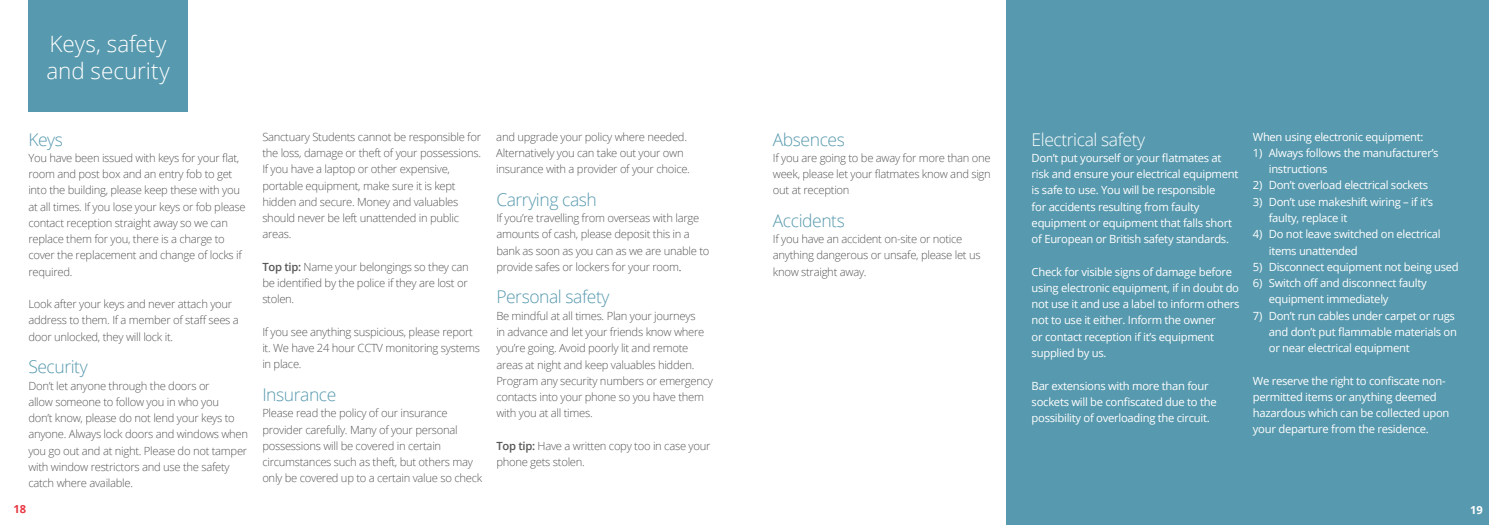
<style>
.page{position:relative;width:1489px;height:525px;background:#fff}
.page>*{position:absolute;margin:0;border:0;box-sizing:border-box;transform-origin:0 0}
.t1{font:300 22.5px/27px "Open Sans";color:#fff}
.t2{font:300 17.5px "Open Sans";letter-spacing:-.025em;color:#5799ae}
.t3{font:300 17.5px "Open Sans";letter-spacing:-.025em;color:#fff}
.t4{font:300 11.25px/16.2px "Open Sans";letter-spacing:-.025em;color:#575756}
.t5{font:11.25px/16.2px "Open Sans";letter-spacing:-.025em;color:#fff}
.t6{font:700 11.12px "Open Sans";color:#e83843}
.t7{font:700 11.12px "Open Sans";color:#fff}
.s1{font-weight:600}
.s2{color:#000}
</style>
<div class="page">
<div style="left:28px;top:0;width:160px;height:111px;background:#5799ae"></div>
<div style="left:1006px;top:0;width:482px;height:524px;background:#5799ae"></div>
<h1 class="t1" style="left:46px;top:30px;width:125px">Keys, safety and security</h1>
<h2 class="t2" style="left:28px;top:127px;width:36px">Keys</h2>
<p class="t4" style="left:28px;top:149px;width:219px">You have been issued with keys for your flat, room and post box and an entry fob to get into the building, please keep these with you at all times. If you lose your keys or fob please contact reception straight away so we can replace them for you, there is a charge to cover the replacement and change of locks if required.</p>
<p class="t4" style="left:28px;top:295px;width:212px">Look after your keys and never attach your address to them. If a member of staff sees a door unlocked, they will lock it.</p>
<h2 class="t2" style="left:28px;top:355px;width:61px">Security</h2>
<p class="t4" style="left:28px;top:377px;width:221px">Don’t let anyone through the doors or<br>allow someone to follow you in who you<br>don’t know, please do not lend your keys to anyone. Always lock doors and windows when you go out and at night. Please do not tamper with window restrictors and use the safety catch where available.</p>
<p class="t6" style="left:13px;top:500px;width:14px">18</p>
<p class="t4" style="left:262px;top:128px;width:220px">Sanctuary Students cannot be responsible for the loss, damage or theft of your possessions.<br>If you have a laptop or other expensive, portable equipment, make sure it is kept hidden and secure. Money and valuables should never be left unattended in public areas.</p>
<p class="t4" style="left:262px;top:258px;width:208px;text-align:justify"><span class="s1">Top tip:</span> Name your belongings so they can be identified by the police if they are lost or stolen.</p>
<p class="t4" style="left:262px;top:323px;width:219px">If you see anything suspicious, please report it. We have 24 hour CCTV monitoring systems in place.</p>
<h2 class="t2" style="left:262px;top:382px;width:76px">Insurance</h2>
<p class="t4" style="left:262px;top:404px;width:221px">Please read the policy of our insurance provider carefully. Many of your personal possessions will be covered in certain circumstances such as theft, but others may only be covered up to a certain value so check</p>
<p class="t4" style="left:496px;top:128px;width:195px">and upgrade your policy where needed.<br>Alternatively you can take out your own insurance with a provider of your choice.</p>
<h2 class="t2" style="left:496px;top:187px;width:102px">Carrying cash</h2>
<p class="t4" style="left:496px;top:209px;width:215px">If you’re travelling from overseas with large amounts of cash, please deposit this in a bank as soon as you can as we are unable to provide safes or lockers for your room<span class="s2">.</span></p>
<h2 class="t2" style="left:496px;top:285px;width:115px">Personal safety</h2>
<p class="t4" style="left:496px;top:307px;width:218px">Be mindful at all times. Plan your journeys<br>in advance and let your friends know where you’re going. Avoid poorly lit and remote areas at night and keep valuables hidden.<br>Program any security numbers or emergency contacts into your phone so you have them with you at all times.</p>
<p class="t4" style="left:496px;top:437px;width:216px"><span class="s1">Top tip:</span> Have a written copy too in case your phone gets stolen.</p>
<h2 class="t2" style="left:772px;top:127px;width:74px">Absences</h2>
<p class="t4" style="left:772px;top:149px;width:219px;text-align:justify">If you are going to be away for more than one week, please let your flatmates know and sign out at reception</p>
<h2 class="t2" style="left:772px;top:208px;width:73px">Accidents</h2>
<p class="t4" style="left:772px;top:230px;width:209px">If you have an accident on-site or notice anything dangerous or unsafe, please let us know straight away.</p>
<h2 class="t3" style="left:1031px;top:127px;width:115px">Electrical safety</h2>
<p class="t5" style="left:1031px;top:149px;width:208px">Don’t put yourself or your flatmates at risk and ensure your electrical equipment is safe to use. You will be responsible<br>for accidents resulting from faulty equipment or equipment that falls short of European or British safety standards.</p>
<p class="t5" style="left:1031px;top:263px;width:209px">Check for visible signs of damage before using electronic equipment, if in doubt do not use it and use a label to inform others not to use it either. Inform the owner<br>or contact reception if it’s equipment supplied by us.</p>
<p class="t5" style="left:1031px;top:377px;width:186px">Bar extensions with more than four sockets will be confiscated due to the possibility of overloading the circuit.</p>
<p class="t5" style="left:1252px;top:128px;width:172px">When using electronic equipment:</p>
<p class="t5" style="left:1268px;top:144px;width:171px;text-indent:-16px">1) Always follows the manufacturer’s instructions</p>
<p class="t5" style="left:1252px;top:177px;width:177px">2) Don’t overload electrical sockets</p>
<p class="t5" style="left:1268px;top:193px;width:166px;text-indent:-16px">3) Don’t use makeshift wiring – if it’s faulty, replace it</p>
<p class="t5" style="left:1268px;top:226px;width:173px;text-indent:-16px">4) Do not leave switched on electrical items unattended</p>
<p class="t5" style="left:1252px;top:258px;width:207px">5) Disconnect equipment not being used</p>
<p class="t5" style="left:1268px;top:274px;width:159px;text-indent:-16px">6) Switch off and disconnect faulty equipment immediately</p>
<p class="t5" style="left:1268px;top:307px;width:190px;text-indent:-16px">7) Don’t run cables under carpet or rugs and don’t put flammable materials on or near electrical equipment</p>
<p class="t5" style="left:1252px;top:372px;width:198px">We reserve the right to confiscate non&shy;permitted items or anything deemed hazardous which can be collected upon your departure from the residence.</p>
<p class="t7" style="left:1469px;top:502px;width:14px">19</p>
</div>
